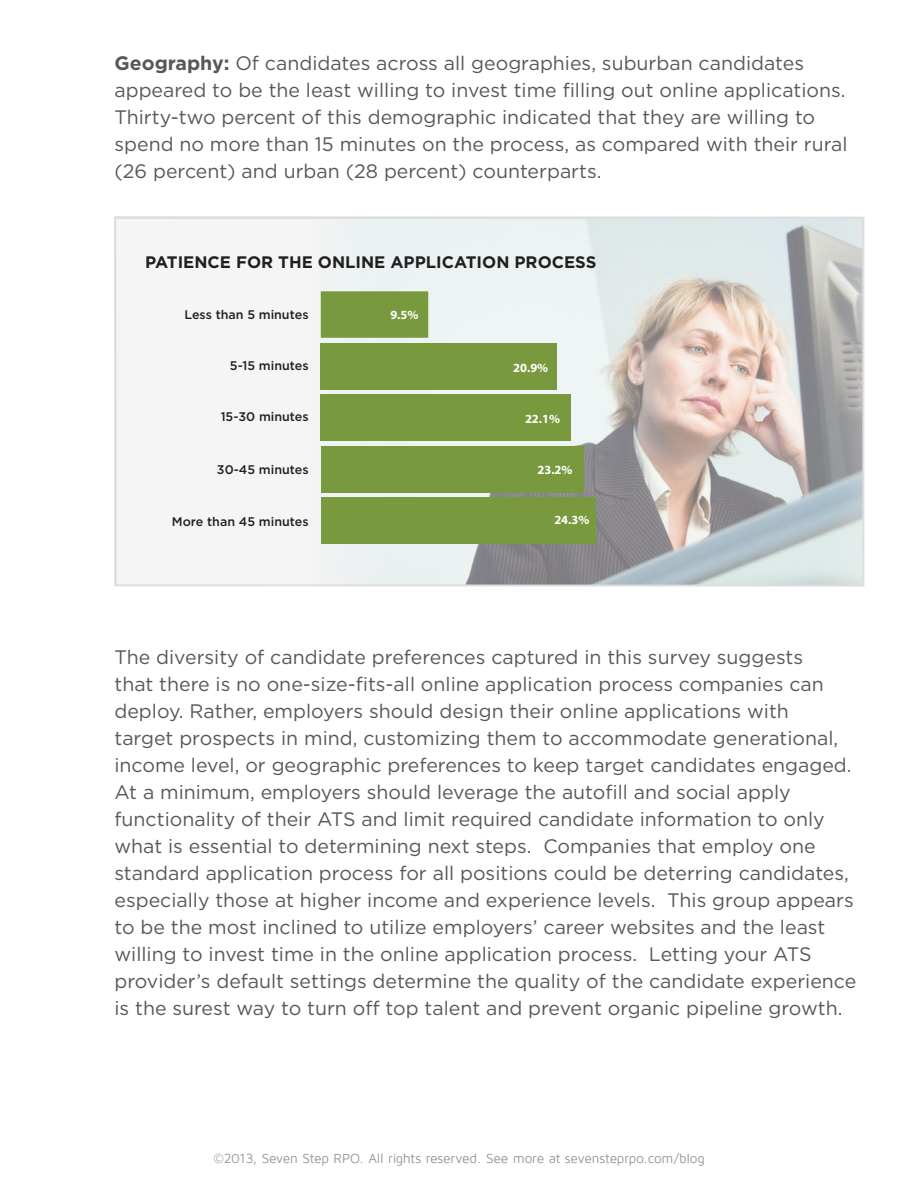
<style>
.page{position:relative;width:918px;height:1188px;background:#fff}
.page>*{position:absolute;margin:0;border:0;box-sizing:border-box;transform-origin:0 0}
.t1{font:19.5px/27px "Gotham";color:#57585a}
.t2{font:700 16.65px "Gotham";color:#231f20}
.t3{font:13.5px "Maven Pro";letter-spacing:-.015em;color:#959595}
.t4{font:500 12.45px "Gotham";color:#231f20}
.t5{font:700 12.45px "Myriad Pro";color:#fff}
.s1{font-weight:700}
</style>
<div class="page">
<div style="left:115px;top:217px;width:749px;height:369px;background:#f5f5f5"></div>
<img style="left:320px;top:221px;width:541px;height:362px">
<div style="left:321px;top:498px;width:275px;height:46px;background:#78993d"></div>
<div style="left:321px;top:446px;width:262px;height:47px;background:#78993d"></div>
<div style="left:321px;top:395px;width:250px;height:46px;background:#78993d"></div>
<div style="left:321px;top:343px;width:236px;height:46px;background:#78993d"></div>
<div style="left:321px;top:291px;width:107px;height:47px;background:#78993d"></div>
<div style="left:115px;top:218px;width:749px;height:368px;border:2px solid #dfddde"></div>
<p class="t1" style="left:114px;top:49px;width:735px"><span class="s1">Geography:</span> Of candidates across all geographies, suburban candidates appeared to be the least willing to invest time filling out online applications.<br>Thirty-two percent of this demographic indicated that they are willing to spend no more than 15 minutes on the process, as compared with their rural (26 percent) and urban (28 percent) counterparts.</p>
<p class="t2" style="left:145px;top:251px;width:453px">PATIENCE FOR THE ONLINE APPLICATION PROCESS</p>
<p class="t4" style="left:184px;top:307px;width:126px">Less than 5 minutes</p>
<p class="t5" style="left:390px;top:306px;width:30px">9.5%</p>
<p class="t4" style="left:230px;top:357px;width:80px">5-15 minutes</p>
<p class="t5" style="left:513px;top:359px;width:37px">20.9%</p>
<p class="t4" style="left:221px;top:409px;width:89px">15-30 minutes</p>
<p class="t5" style="left:525px;top:411px;width:37px">22.1%</p>
<p class="t4" style="left:217px;top:461px;width:93px">30-45 minutes</p>
<p class="t5" style="left:537px;top:461px;width:37px">23.2%</p>
<p class="t4" style="left:172px;top:513px;width:138px">More than 45 minutes</p>
<p class="t5" style="left:554px;top:512px;width:37px">24.3%</p>
<p class="t1" style="left:114px;top:643px;width:743px">The diversity of candidate preferences captured in this survey suggests<br>that there is no one-size-fits-all online application process companies can deploy. Rather, employers should design their online applications with<br>target prospects in mind, customizing them to accommodate generational, income level, or geographic preferences to keep target candidates engaged.<br>At a minimum, employers should leverage the autofill and social apply functionality of their ATS and limit required candidate information to only what is essential to determining next steps. Companies that employ one standard application process for all positions could be deterring candidates, especially those at higher income and experience levels. This group appears to be the most inclined to utilize employers’ career websites and the least willing to invest time in the online application process. Letting your ATS provider’s default settings determine the quality of the candidate experience is the surest way to turn off top talent and prevent organic pipeline growth.</p>
<p class="t3" style="left:213px;top:1151px;width:493px">©2013, Seven Step RPO. All rights reserved. See more at sevensteprpo.com/blog</p>
</div>
